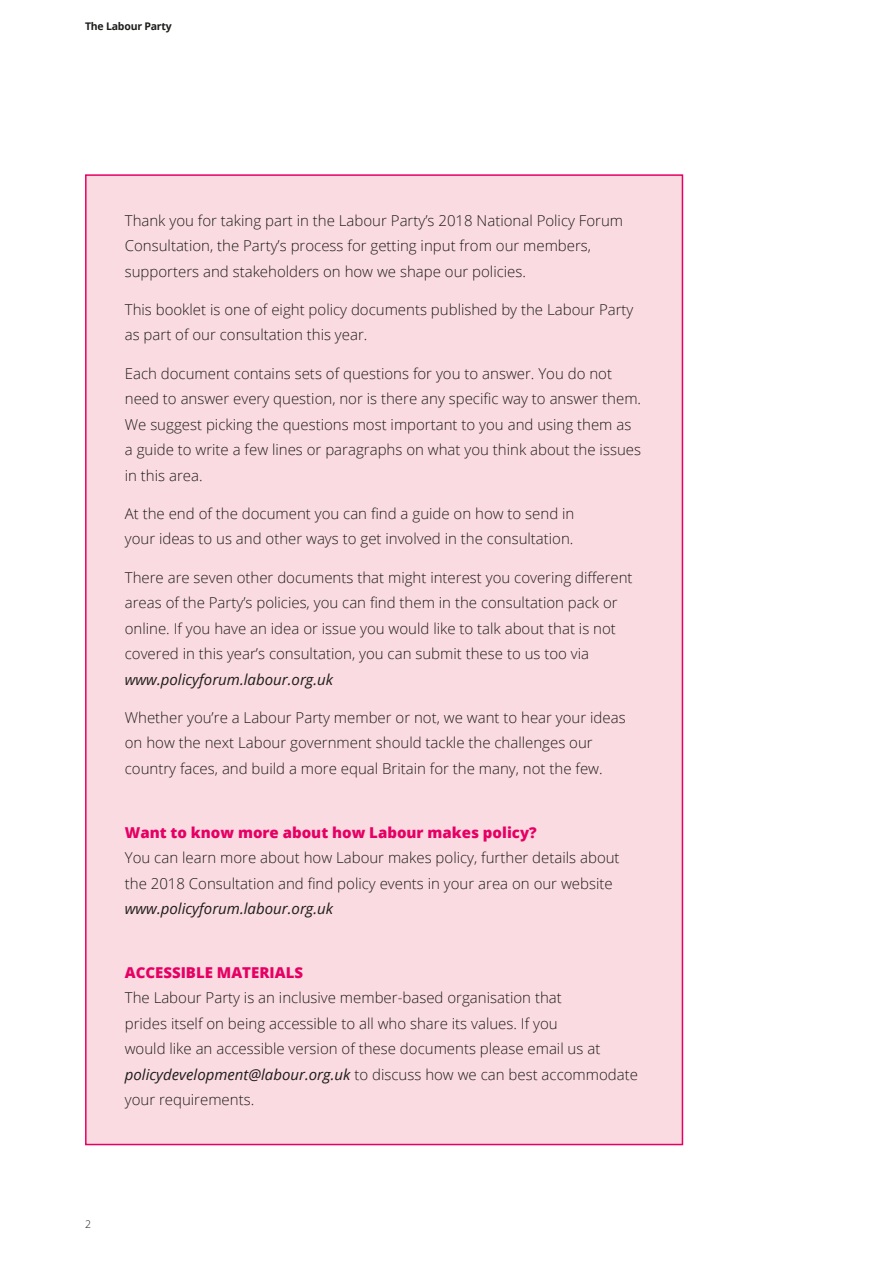
<style>
.page{position:relative;width:893px;height:1263px;background:#fff}
.page>*{position:absolute;margin:0;border:0;box-sizing:border-box;transform-origin:0 0}
.t1{font:300 15px/25.5px "Open Sans";color:#1d1d1b}
.t2{font:800 15px "Open Sans";color:#e60064}
.t3{font:italic 15px "Open Sans";color:#1d1d1b}
.t4{font:700 10.5px "Open Sans";letter-spacing:-.02em;color:#1d1d1b}
.t5{font:300 10.5px "Open Sans";color:#1d1d1b}
.s1{font-weight:400;font-style:italic}
</style>
<div class="page">
<div style="left:86px;top:175px;width:596px;height:969px;background:#fbdbe2"></div>
<p class="t4" style="left:85px;top:19px;width:88px">The Labour Party</p>
<p class="t1" style="left:125px;top:207px;width:500px">Thank you for taking part in the Labour Party’s 2018 National Policy Forum<br>Consultation, the Party’s process for getting input from our members, supporters and stakeholders on how we shape our policies.</p>
<p class="t1" style="left:125px;top:296px;width:510px">This booklet is one of eight policy documents published by the Labour Party as part of our consultation this year.</p>
<p class="t1" style="left:125px;top:360px;width:518px">Each document contains sets of questions for you to answer. You do not need to answer every question, nor is there any specific way to answer them.<br>We suggest picking the questions most important to you and using them as a guide to write a few lines or paragraphs on what you think about the issues in this area.</p>
<p class="t1" style="left:125px;top:500px;width:451px">At the end of the document you can find a guide on how to send in your ideas to us and other ways to get involved in the consultation.</p>
<p class="t1" style="left:125px;top:564px;width:509px">There are seven other documents that might interest you covering different areas of the Party’s policies, you can find them in the consultation pack or online. If you have an idea or issue you would like to talk about that is not covered in this year’s consultation, you can submit these to us too via</p>
<p class="t3" style="left:125px;top:669px;width:210px">www.policyforum.labour.org.uk</p>
<p class="t1" style="left:125px;top:704px;width:502px">Whether you’re a Labour Party member or not, we want to hear your ideas on how the next Labour government should tackle the challenges our country faces, and build a more equal Britain for the many, not the few.</p>
<p class="t2" style="left:125px;top:821px;width:413px">Want to know more about how Labour makes policy?</p>
<p class="t1" style="left:125px;top:844px;width:496px">You can learn more about how Labour makes policy, further details about the 2018 Consultation and find policy events in your area on our website</p>
<p class="t3" style="left:125px;top:898px;width:210px">www.policyforum.labour.org.uk</p>
<p class="t2" style="left:125px;top:961px;width:180px">ACCESSIBLE MATERIALS</p>
<p class="t1" style="left:125px;top:985px;width:515px">The Labour Party is an inclusive member-based organisation that<br>prides itself on being accessible to all who share its values. If you<br>would like an accessible version of these documents please email us at <span class="s1">policydevelopment@labour.org.uk</span> to discuss how we can best accommodate your requirements.</p>
<p class="t5" style="left:85px;top:1217px;width:7px">2</p>
</div>
